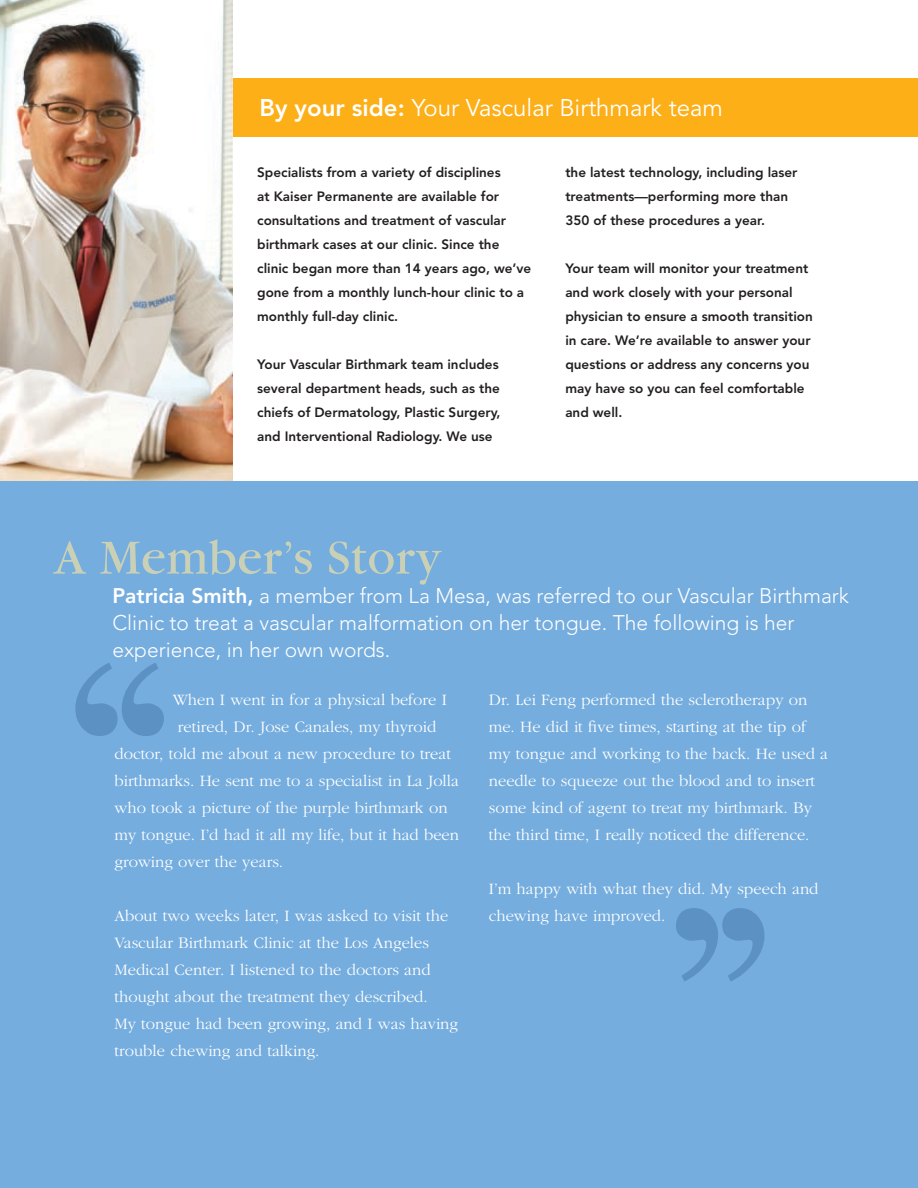
<style>
.page{position:relative;width:918px;height:1188px;background:#fff}
.page>*{position:absolute;margin:0;border:0;box-sizing:border-box;transform-origin:0 0}
.t1{font:51px "Garamond";letter-spacing:.005em;color:#c9d0b6}
.t2{font:24px "Avenir";color:#fff}
.t3{font:300 21px/27px "Avenir";color:#fff}
.t4{font:300 16.5px/27px "Garamond";color:#fff}
.t5{font:800 13.5px/24px "Avenir";color:#231f20}
.s1{font-weight:800}
</style>
<div class="page">
<div style="left:191px;top:78px;width:727px;height:59px;background:#fcaf17"></div>
<img style="left:0;top:0;width:233px;height:482px">
<div style="left:0;top:482px;width:918px;height:706px;background:#75adde"></div>
<svg style="left:75px;top:663px;width:89px;height:73px"></svg>
<svg style="left:676px;top:908px;width:88px;height:73px"></svg>
<h2 class="t2" style="left:260px;top:94px;width:465px"><span class="s1">By your side:</span> Your Vascular Birthmark team</h2>
<p class="t5" style="left:257px;top:160px;width:276px">Specialists from a variety of disciplines<br>at Kaiser Permanente are available for consultations and treatment of vascular birthmark cases at our clinic. Since the clinic began more than 14 years ago, we’ve gone from a monthly lunch-hour clinic to a monthly full-day clinic.</p>
<p class="t5" style="left:257px;top:352px;width:245px">Your Vascular Birthmark team includes several department heads, such as the chiefs of Dermatology, Plastic Surgery, and Interventional Radiology. We use</p>
<p class="t5" style="left:565px;top:160px;width:234px">the latest technology, including laser treatments—performing more than<br>350 of these procedures a year.</p>
<p class="t5" style="left:565px;top:256px;width:249px">Your team will monitor your treatment and work closely with your personal physician to ensure a smooth transition in care. We’re available to answer your questions or address any concerns you may have so you can feel comfortable and well.</p>
<h1 class="t1" style="left:54px;top:531px;width:388px">A Member’s Story</h1>
<p class="t3" style="left:112px;top:583px;width:738px"><span class="s1">Patricia Smith,</span> a member from La Mesa, was referred to our Vascular Birthmark<br>Clinic to treat a vascular malformation on her tongue. The following is her experience, in her own words.</p>
<p class="t4" style="left:173px;top:687px;width:276px">When I went in for a physical before I</p>
<p class="t4" style="left:178px;top:714px;width:260px">retired, Dr. Jose Canales, my thyroid</p>
<p class="t4" style="left:115px;top:741px;width:338px">doctor, told me about a new procedure to treat</p>
<p class="t4" style="left:115px;top:768px;width:346px">birthmarks. He sent me to a specialist in La Jolla</p>
<p class="t4" style="left:115px;top:795px;width:335px">who took a picture of the purple birthmark on</p>
<p class="t4" style="left:115px;top:822px;width:346px">my tongue. I’d had it all my life, but it had been</p>
<p class="t4" style="left:115px;top:849px;width:170px">growing over the years.</p>
<p class="t4" style="left:115px;top:903px;width:345px">About two weeks later, I was asked to visit the Vascular Birthmark Clinic at the Los Angeles Medical Center. I listened to the doctors and thought about the treatment they described.<br>My tongue had been growing, and I was having trouble chewing and talking.</p>
<p class="t4" style="left:489px;top:687px;width:341px">Dr. Lei Feng performed the sclerotherapy on me. He did it five times, starting at the tip of my tongue and working to the back. He used a needle to squeeze out the blood and to insert some kind of agent to treat my birthmark. By the third time, I really noticed the difference.</p>
<p class="t4" style="left:489px;top:876px;width:331px">I’m happy with what they did. My speech and chewing have improved.</p>
</div>
